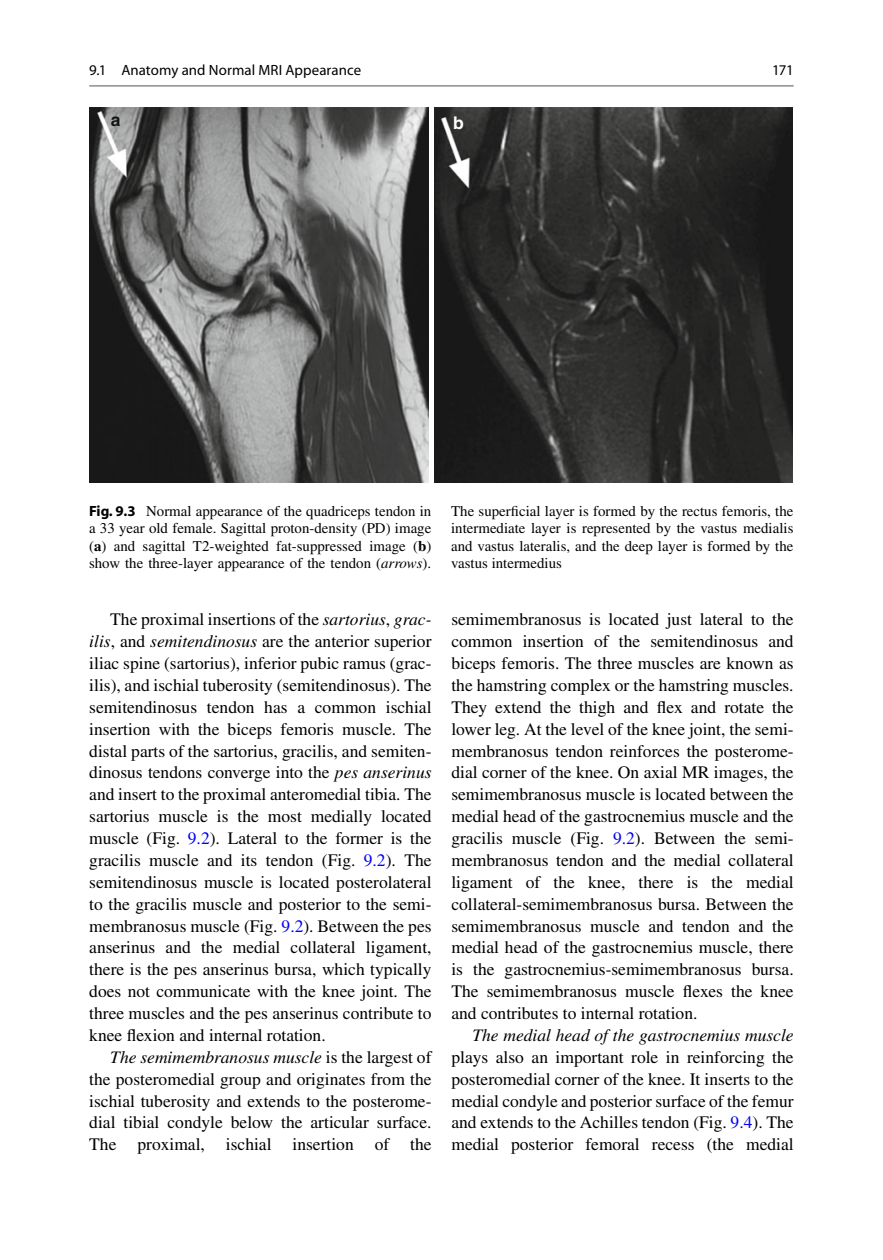
<style>
.page{position:relative;width:883px;height:1260px;background:#fff}
.page>*{position:absolute;margin:0;border:0;box-sizing:border-box;transform-origin:0 0}
.t1{font:17.5px/21.9px "Rbpjbv Times";color:#000;text-align:justify}
.t2{font:italic 17.5px "Chlmsj Times";color:#000}
.t3{font:700 17.5px "Dsmhfj Helvetica";color:#131413}
.t4{font:700 17.5px "Dsmhfj Helvetica";color:#fff}
.t5{font:14.88px/17.5px "Rbpjbv Times";color:#000;text-align:justify}
.t6{font:14.88px "Yknmlh Myriad";letter-spacing:.005em;color:#000}
.s1{font-family:"Hjqyhb Myriad";font-weight:700}
.s2{font-family:"Llylpv Times";font-weight:700}
.s3{font-family:"Chlmsj Times";font-style:italic}
.s4{color:#0000fa}
.s5{font-family:"Rbpjbv Times";font-style:normal}
</style>
<div class="page">
<img style="left:89px;top:107px;width:339px;height:375px">
<img style="left:434px;top:107px;width:359px;height:375px">
<hr style="left:89px;top:85px;width:705px;height:2px;background:#9c9c9c">
<p class="t6" style="left:89px;top:64px;width:274px">9.1 Anatomy and Normal MRI Appearance</p>
<p class="t3" style="left:111px;top:109px;width:11px">a</p>
<p class="t4" style="left:453px;top:112px;width:12px">b</p>
<p class="t6" style="left:772px;top:64px;width:23px">171</p>
<p class="t5" style="left:89px;top:503px;width:344px"><span class="s1">Fig. 9.3</span> Normal appearance of the quadriceps tendon in a 33 year old female. Sagittal proton-density (PD) image ( <span class="s2">a</span> ) and sagittal T2-weighted fat-suppressed image ( <span class="s2">b</span> ) show the three-layer appearance of the tendon ( <span class="s3">arrows</span> ).</p>
<p class="t5" style="left:451px;top:503px;width:344px">The superficial layer is formed by the rectus femoris, the intermediate layer is represented by the vastus medialis and vastus lateralis, and the deep layer is formed by the vastus intermedius</p>
<p class="t1" style="left:89px;top:610px;width:344px;text-indent:21px">The proximal insertions of the <span class="s3">sartorius</span> , <span class="s3">grac&shy;ilis</span> , and <span class="s3">semitendinosus</span> are the anterior superior iliac spine (sartorius), inferior pubic ramus (grac&shy;ilis), and ischial tuberosity (semitendinosus). The semitendinosus tendon has a common ischial insertion with the biceps femoris muscle. The distal parts of the sartorius, gracilis, and semiten&shy;dinosus tendons converge into the <span class="s3">pes anserinus </span>and insert to the proximal anteromedial tibia. The sartorius muscle is the most medially located muscle (Fig. <span class="s4">9.2</span> ). Lateral to the former is the gracilis muscle and its tendon (Fig. <span class="s4">9.2</span> ). The semitendinosus muscle is located posterolateral to the gracilis muscle and posterior to the semi&shy;membranosus muscle (Fig. <span class="s4">9.2</span> ). Between the pes anserinus and the medial collateral ligament, there is the pes anserinus bursa, which typically does not communicate with the knee joint. The three muscles and the pes anserinus contribute to knee flexion and internal rotation.</p>
<p class="t2" style="left:110px;top:1051px;width:323px">The semimembranosus muscle <span class="s5">is the largest of</span></p>
<p class="t1" style="left:89px;top:1070px;width:344px">the posteromedial group and originates from the ischial tuberosity and extends to the posterome&shy;dial tibial condyle below the articular surface.<br>The proximal, ischial insertion of the</p>
<p class="t1" style="left:451px;top:610px;width:344px">semimembranosus is located just lateral to the common insertion of the semitendinosus and biceps femoris. The three muscles are known as the hamstring complex or the hamstring muscles.<br>They extend the thigh and flex and rotate the lower leg. At the level of the knee joint, the semi&shy;membranosus tendon reinforces the posterome&shy;dial corner of the knee. On axial MR images, the semimembranosus muscle is located between the medial head of the gastrocnemius muscle and the gracilis muscle (Fig. <span class="s4">9.2</span> ). Between the semi&shy;membranosus tendon and the medial collateral ligament of the knee, there is the medial collateral- semimembranosus bursa. Between the semimembranosus muscle and tendon and the medial head of the gastrocnemius muscle, there is the gastrocnemius-semimembranosus bursa.<br>The semimembranosus muscle flexes the knee and contributes to internal rotation.</p>
<p class="t2" style="left:472px;top:1029px;width:323px">The medial head of the gastrocnemius muscle</p>
<p class="t1" style="left:451px;top:1048px;width:344px">plays also an important role in reinforcing the posteromedial corner of the knee. It inserts to the medial condyle and posterior surface of the femur and extends to the Achilles tendon (Fig. <span class="s4">9.4</span> ). The medial posterior femoral recess (the medial</p>
</div>
